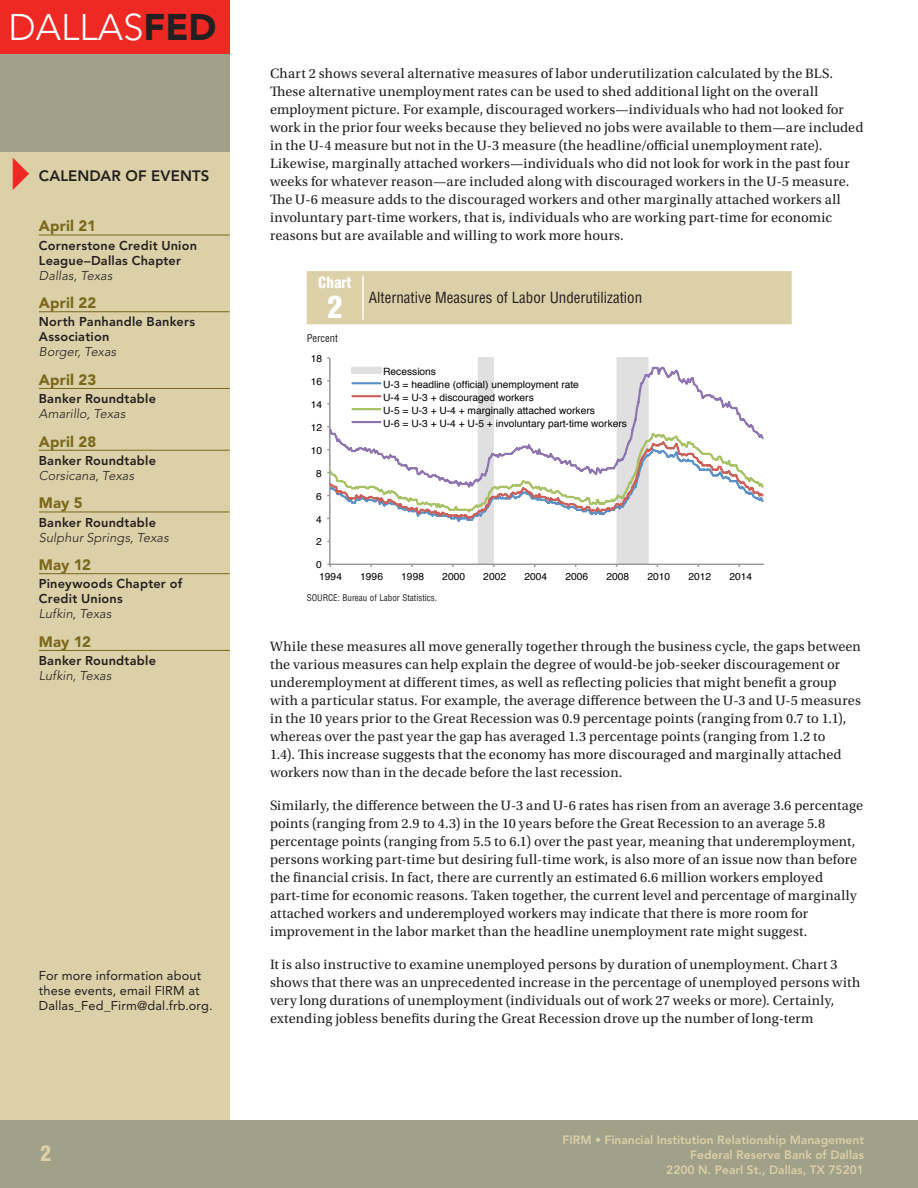
<style>
.page{position:relative;width:918px;height:1188px;background:#fff}
.page>*{position:absolute;margin:0;border:0;box-sizing:border-box;transform-origin:0 0}
.t1{font:300 36.75px "Avenir LT Std";color:#fff}
.Chart{font:900 condensed 30px "Helvetica LT Std";color:#fff}
.ChartTitle_EL{font:900 condensed 21px "Helvetica LT Std";color:#dbd0a7}
.DATE{font:900 15px "Avenir LT Std";letter-spacing:.01em;color:#7b681c}
.ChartTitle{font:condensed 15px "Helvetica LT Std";color:#231f20}
.CalendarHead{font:800 15px "Avenir LT Std";letter-spacing:.01em;color:#231f20}
.Chart_word{font:900 condensed 15px "Helvetica LT Std";color:#fff}
.TEXT_BODY{font:14.25px/18px "Utopia Std";letter-spacing:.01em;color:#231f20}
.EventTitles{font:800 12.75px/15px "Avenir LT Std";letter-spacing:.015em;color:#231f20}
.EventLocation{font:italic 300 12.75px "Avenir LT Std";letter-spacing:.01em;color:#231f20}
.FirmWebsite{font:12.75px/15px "Avenir LT Std";letter-spacing:.015em;color:#231f20}
.t2{font:800 12px/15px "Avenir LT Std";color:#dbd0a7;text-align:right}
.ChartAxis{font:condensed 10.5px "Helvetica LT Std";color:#231f20}
.t3{font:10.05px/12.9px "Helvetica";color:#000}
.Source{font:condensed 9px "Helvetica LT Std";color:#231f20}
.s1{font-weight:900;color:#231f20}
</style>
<div class="page">
<div style="left:0;top:0;width:230px;height:1187px;background:#dbd0a7"></div>
<div style="left:0;top:0;width:230px;height:151px;background:#a1a089"></div>
<div style="left:0;top:0;width:230px;height:54px;background:#ee2823"></div>
<div style="left:0;top:1120px;width:918px;height:68px;background:#a1a089"></div>
<hr style="left:39px;top:235px;width:191px;height:1px;background:#7b681c">
<hr style="left:39px;top:311px;width:191px;height:1px;background:#7b681c">
<hr style="left:39px;top:388px;width:191px;height:1px;background:#7b681c">
<hr style="left:39px;top:450px;width:191px;height:1px;background:#7b681c">
<hr style="left:39px;top:512px;width:191px;height:1px;background:#7b681c">
<hr style="left:39px;top:573px;width:191px;height:1px;background:#7b681c">
<hr style="left:39px;top:650px;width:191px;height:1px;background:#7b681c">
<div style="left:307px;top:271px;width:485px;height:53px;background:#dbd0a7"></div>
<hr style="left:362px;top:276px;width:2px;height:44px;background:#fff">
<svg style="left:327px;top:357px;width:437px;height:210px"></svg>
<svg style="left:329px;top:365px;width:435px;height:124px"></svg>
<div style="left:351px;top:367px;width:31px;height:7px;border:3px solid #e0e0e0"></div>
<hr style="left:352px;top:382px;width:28px;height:2px;background:#5a91c7">
<hr style="left:352px;top:395px;width:28px;height:2px;background:#cb6059">
<hr style="left:352px;top:408px;width:28px;height:2px;background:#a7c265">
<hr style="left:352px;top:421px;width:28px;height:2px;background:#8f75af">
<h1 class="t1" style="left:9px;top:6px;width:210px">DALLAS<span class="s1">FED</span></h1>
<p class="CalendarHead" style="left:39px;top:167px;width:172px">CALENDAR OF EVENTS</p>
<p class="DATE" style="left:39px;top:217px;width:59px">April 21</p>
<p class="EventTitles" style="left:39px;top:238px;width:160px">Cornerstone Credit Union<br>League–Dallas Chapter</p>
<p class="EventLocation" style="left:39px;top:268px;width:75px">Dallas, Texas</p>
<p class="DATE" style="left:39px;top:294px;width:59px">April 22</p>
<p class="EventTitles" style="left:39px;top:314px;width:158px">North Panhandle Bankers<br>Association</p>
<p class="EventLocation" style="left:39px;top:344px;width:79px">Borger, Texas</p>
<p class="DATE" style="left:39px;top:371px;width:59px">April 23</p>
<p class="EventTitles" style="left:39px;top:391px;width:119px">Banker Roundtable</p>
<p class="EventLocation" style="left:39px;top:406px;width:88px">Amarillo, Texas</p>
<p class="DATE" style="left:39px;top:432px;width:59px">April 28</p>
<p class="EventTitles" style="left:39px;top:453px;width:119px">Banker Roundtable</p>
<p class="EventLocation" style="left:39px;top:468px;width:97px">Corsicana, Texas</p>
<p class="DATE" style="left:39px;top:494px;width:45px">May 5</p>
<p class="EventTitles" style="left:39px;top:515px;width:119px">Banker Roundtable</p>
<p class="EventLocation" style="left:39px;top:530px;width:132px">Sulphur Springs, Texas</p>
<p class="DATE" style="left:39px;top:556px;width:54px">May 12</p>
<p class="EventTitles" style="left:39px;top:576px;width:145px">Pineywoods Chapter of<br>Credit Unions</p>
<p class="EventLocation" style="left:39px;top:606px;width:74px">Lufkin, Texas</p>
<p class="DATE" style="left:39px;top:633px;width:54px">May 12</p>
<p class="EventTitles" style="left:39px;top:653px;width:119px">Banker Roundtable</p>
<p class="EventLocation" style="left:39px;top:668px;width:74px">Lufkin, Texas</p>
<p class="FirmWebsite" style="left:39px;top:968px;width:164px">For more information about</p>
<p class="FirmWebsite" style="left:39px;top:983px;width:175px">these events, email FIRM at<br>Dallas_Fed_Firm@dal.frb.org.</p>
<p class="ChartTitle_EL" style="left:41px;top:1140px;width:12px">2</p>
<p class="TEXT_BODY" style="left:270px;top:65px;width:595px">Chart 2 shows several alternative measures of labor underutilization calculated by the BLS.<br>These alternative unemployment rates can be used to shed additional light on the overall employment picture. For example, discouraged workers—individuals who had not looked for work in the prior four weeks because they believed no jobs were available to them—are included in the U-4 measure but not in the U-3 measure (the headline/official unemployment rate).<br>Likewise, marginally attached workers—individuals who did not look for work in the past four weeks for whatever reason—are included along with discouraged workers in the U-5 measure.<br>The U-6 measure adds to the discouraged workers and other marginally attached workers all involuntary part-time workers, that is, individuals who are working part-time for economic reasons but are available and willing to work more hours.</p>
<p class="Chart_word" style="left:318px;top:273px;width:35px">Chart</p>
<p class="Chart" style="left:327px;top:288px;width:16px">2</p>
<p class="ChartTitle" style="left:369px;top:288px;width:275px">Alternative Measures of Labor Underutilization</p>
<p class="ChartAxis" style="left:307px;top:331px;width:33px">Percent</p>
<p class="t3" style="left:311px;top:352px;width:13px">18</p>
<p class="t3" style="left:311px;top:375px;width:13px">16</p>
<p class="t3" style="left:311px;top:398px;width:13px">14</p>
<p class="t3" style="left:311px;top:421px;width:13px">12</p>
<p class="t3" style="left:311px;top:444px;width:13px">10</p>
<p class="t3" style="left:316px;top:467px;width:7px">8</p>
<p class="t3" style="left:316px;top:490px;width:7px">6</p>
<p class="t3" style="left:316px;top:513px;width:7px">4</p>
<p class="t3" style="left:316px;top:536px;width:7px">2</p>
<p class="t3" style="left:316px;top:559px;width:7px">0</p>
<p class="t3" style="left:383px;top:366px;width:245px">Recessions<br>U-3 = headline (official) unemployment rate<br>U-4 = U-3 + discouraged workers<br>U-5 = U-3 + U-4 + marginally attached workers<br>U-6 = U-3 + U-4 + U-5 + involuntary part-time workers</p>
<p class="t3" style="left:319px;top:570px;width:24px">1994</p>
<p class="t3" style="left:360px;top:570px;width:24px">1996</p>
<p class="t3" style="left:401px;top:570px;width:24px">1998</p>
<p class="t3" style="left:442px;top:570px;width:24px">2000</p>
<p class="t3" style="left:483px;top:570px;width:24px">2002</p>
<p class="t3" style="left:524px;top:570px;width:24px">2004</p>
<p class="t3" style="left:565px;top:570px;width:24px">2006</p>
<p class="t3" style="left:606px;top:570px;width:24px">2008</p>
<p class="t3" style="left:647px;top:570px;width:24px">2010</p>
<p class="t3" style="left:688px;top:570px;width:24px">2012</p>
<p class="t3" style="left:729px;top:570px;width:24px">2014</p>
<p class="Source" style="left:307px;top:592px;width:132px">SOURCE: Bureau of Labor Statistics.</p>
<p class="TEXT_BODY" style="left:270px;top:638px;width:592px">While these measures all move generally together through the business cycle, the gaps between the various measures can help explain the degree of would-be job-seeker discouragement or underemployment at different times, as well as reflecting policies that might benefit a group with a particular status. For example, the average difference between the U-3 and U-5 measures in the 10 years prior to the Great Recession was 0.9 percentage points (ranging from 0.7 to 1.1), whereas over the past year the gap has averaged 1.3 percentage points (ranging from 1.2 to<br>1.4). This increase suggests that the economy has more discouraged and marginally attached workers now than in the decade before the last recession.</p>
<p class="TEXT_BODY" style="left:270px;top:797px;width:595px">Similarly, the difference between the U-3 and U-6 rates has risen from an average 3.6 percentage points (ranging from 2.9 to 4.3) in the 10 years before the Great Recession to an average 5.8 percentage points (ranging from 5.5 to 6.1) over the past year, meaning that underemployment, persons working part-time but desiring full-time work, is also more of an issue now than before the financial crisis. In fact, there are currently an estimated 6.6 million workers employed part-time for economic reasons. Taken together, the current level and percentage of marginally attached workers and underemployed workers may indicate that there is more room for improvement in the labor market than the headline unemployment rate might suggest.</p>
<p class="TEXT_BODY" style="left:270px;top:956px;width:592px">It is also instructive to examine unemployed persons by duration of unemployment. Chart 3 shows that there was an unprecedented increase in the percentage of unemployed persons with very long durations of unemployment (individuals out of work 27 weeks or more). Certainly, extending jobless benefits during the Great Recession drove up the number of long-term</p>
<p class="t2" style="left:563px;top:1133px;width:303px">FIRM • Financial Institution Relationship Management<br>Federal Reserve Bank of Dallas<br>2200 N. Pearl St., Dallas, TX 75201</p>
</div>
